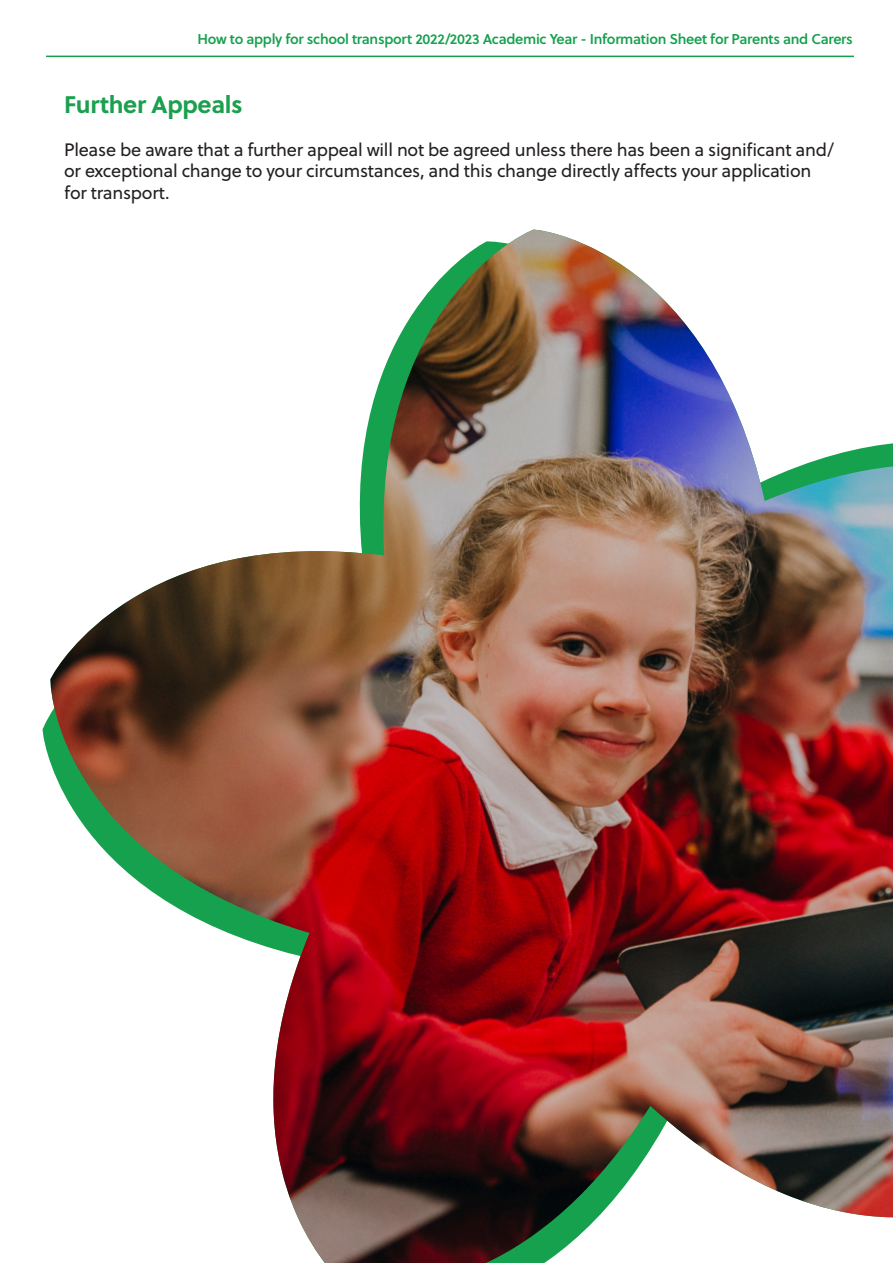
<style>
.page{position:relative;width:893px;height:1263px;background:#fff}
.page>*{position:absolute;margin:0;border:0;box-sizing:border-box;transform-origin:0 0}
.t1{font:700 24px "Soleil";letter-spacing:-.015em;color:#1c9f4f}
.t2{font:18px/21.6px "Soleil";letter-spacing:-.015em;color:#231f20}
.t3{font:14.25px "Soleil Sb";letter-spacing:-.02em;color:#16a14e}
</style>
<div class="page">
<hr style="left:46px;top:56px;width:808px;height:1px;background:#16a14e">
<img style="left:50px;top:230px;width:843px;height:1033px">
<p class="t3" style="left:197px;top:28px;width:657px">How to apply for school transport 2022/2023 Academic Year - Information Sheet for Parents and Carers</p>
<p class="t1" style="left:64px;top:85px;width:180px">Further Appeals</p>
<p class="t2" style="left:64px;top:138px;width:771px">Please be aware that a further appeal will not be agreed unless there has been a significant and/ or exceptional change to your circumstances, and this change directly affects your application for transport.</p>
</div>
